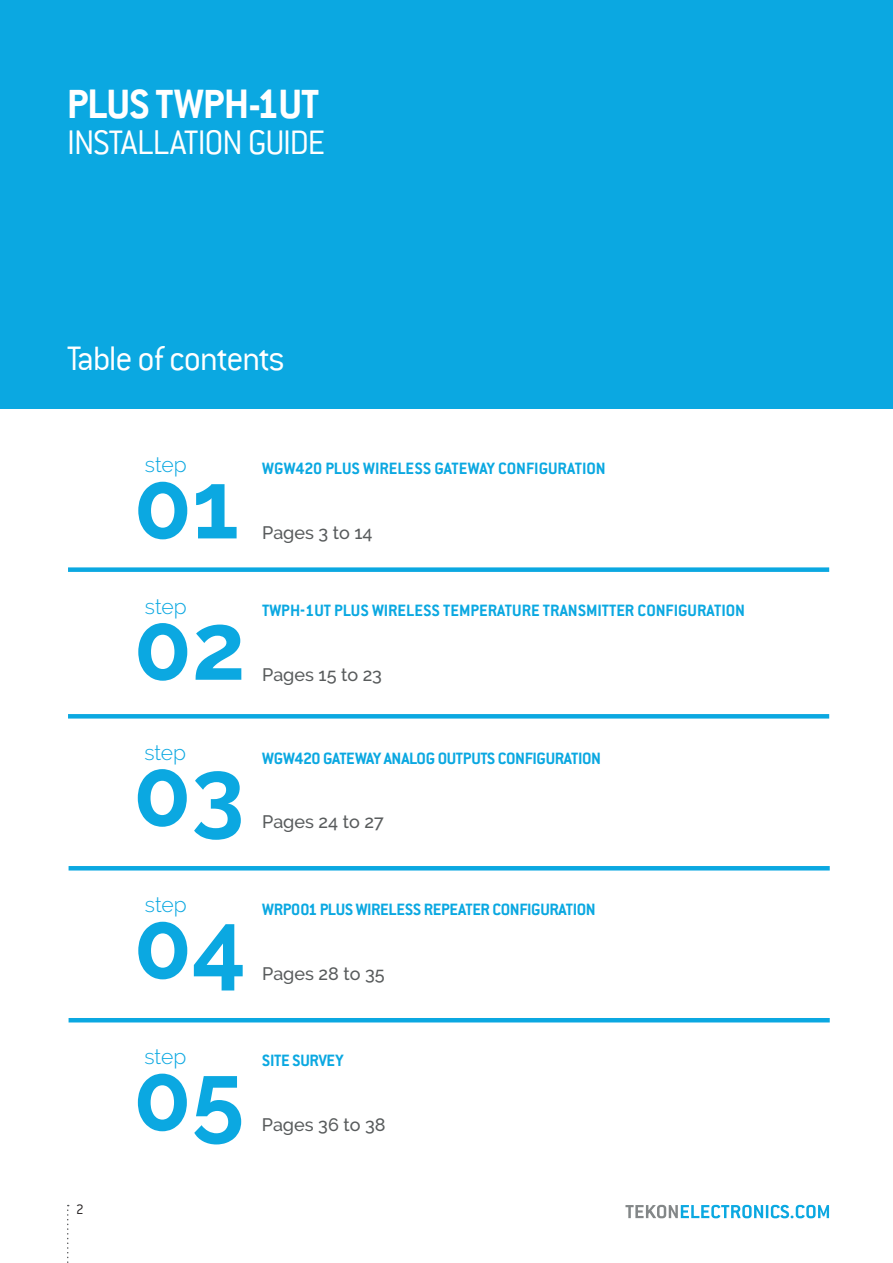
<style>
.page{position:relative;width:893px;height:1263px;background:#fff}
.page>*{position:absolute;margin:0;border:0;box-sizing:border-box;transform-origin:0 0}
.t1{font:700 94.95px "Raleway";color:#0ba8e1}
.t2{font:700 45px "Conduit ITC";letter-spacing:-.02em;color:#fff}
.t3{font:300 37.5px "Conduit ITC";letter-spacing:-.04em;color:#fff}
.t4{font:300 21.15px "Raleway";color:#0ba8e1}
.t5{font:700 18px "Conduit ITC Pro";letter-spacing:-.01em;color:#0ba8e1}
.t6{font:500 18px "Raleway";color:#585b5c}
.t7{font:300 15px "Conduit ITC";color:#231f20}
</style>
<div class="page">
<svg style="left:625px;top:1205px;width:204px;height:13px"></svg>
<svg style="left:67px;top:1205px;width:2px;height:58px"></svg>
<div style="left:68px;top:567px;width:761px;height:5px;background:#0ba8e1"></div>
<svg style="left:68px;top:714px;width:761px;height:4px;background:#0ea9e1"></svg>
<div style="left:0;top:0;width:893px;height:409px;background:#0ba8e1"></div>
<hr style="left:69px;top:866px;width:761px;height:4px;background:#0ba8e1">
<hr style="left:69px;top:1018px;width:761px;height:4px;background:#0ba8e1">
<h2 class="t2" style="left:67px;top:77px;width:254px">PLUS TWPH-1UT</h2>
<h3 class="t3" style="left:67px;top:122px;width:260px">INSTALLATION GUIDE</h3>
<h3 class="t3" style="left:67px;top:338px;width:220px">Table of contents</h3>
<p class="t4" style="left:145px;top:452px;width:43px">step</p>
<p class="t5" style="left:262px;top:458px;width:345px">WGW420 PLUS WIRELESS GATEWAY CONFIGURATION</p>
<h1 class="t1" style="left:134px;top:451px;width:107px">01</h1>
<p class="t6" style="left:262px;top:522px;width:112px">Pages 3 to 14</p>
<p class="t4" style="left:145px;top:594px;width:43px">step</p>
<p class="t5" style="left:262px;top:600px;width:484px">TWPH-1UT PLUS WIRELESS TEMPERATURE TRANSMITTER CONFIGURATION</p>
<h1 class="t1" style="left:134px;top:592px;width:113px">02</h1>
<p class="t6" style="left:262px;top:664px;width:121px">Pages 15 to 23</p>
<p class="t4" style="left:144px;top:740px;width:43px">step</p>
<p class="t5" style="left:262px;top:747px;width:340px">WGW420 GATEWAY ANALOG OUTPUTS CONFIGURATION</p>
<h1 class="t1" style="left:133px;top:738px;width:113px">03</h1>
<p class="t6" style="left:262px;top:812px;width:123px">Pages 24 to 27</p>
<p class="t4" style="left:145px;top:892px;width:43px">step</p>
<p class="t5" style="left:262px;top:899px;width:335px">WRP001 PLUS WIRELESS REPEATER CONFIGURATION</p>
<h1 class="t1" style="left:134px;top:891px;width:114px">04</h1>
<p class="t6" style="left:262px;top:963px;width:124px">Pages 28 to 35</p>
<p class="t4" style="left:144px;top:1044px;width:43px">step</p>
<p class="t5" style="left:262px;top:1050px;width:83px">SITE SURVEY</p>
<p class="t7" style="left:76px;top:1201px;width:9px">2</p>
<h1 class="t1" style="left:133px;top:1043px;width:112px">05</h1>
<p class="t6" style="left:262px;top:1114px;width:125px">Pages 36 to 38</p>
</div>
